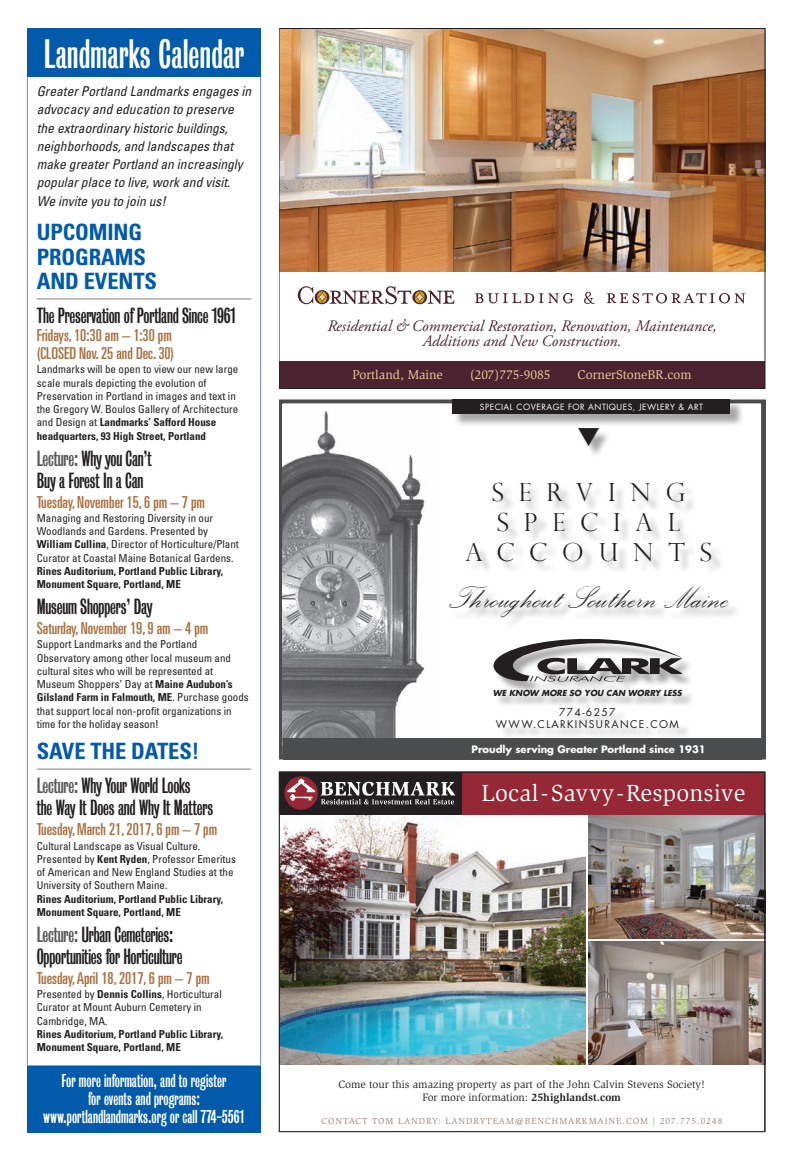
<style>
.page{position:relative;width:792px;height:1152px;background:#fff}
.page>*{position:absolute;margin:0;border:0;box-sizing:border-box;transform-origin:0 0}
.t1{font:39.5px "Palace Script";color:#231f20}
.t2{font:37.5px "Bureau Grotesque One Three";letter-spacing:.005em;color:#fff}
.t3{font:300 25px/30px "Perpetua Titling";letter-spacing:.6em;color:#231f20;text-align:center}
.t4{font:24px "Slimbach Std";letter-spacing:.01em;color:#fff}
.t5{font:700 condensed 22.5px/24.5px "Univers";letter-spacing:-.005em;color:#015aaa}
.t6{font:20px/22px "Bureau Grotesque One Three";letter-spacing:-.015em;color:#231f20}
.t7{font:17px/18px "Bureau Grotesque One Three";color:#fff;text-align:center}
.t8{font:ultra-condensed 16.5px/18px "Univers";color:#a9703f}
.t9{font:italic 16px/15px "Adobe Garamond Pro";color:#4b2331;text-align:center}
.t10{font:italic condensed 13.5px/18.3px "Univers";color:#231f20}
.t11{font:13px "Slimbach Std";color:#efd29a}
.t12{font:condensed 11px/13.3px "Univers";color:#231f20}
.t13{font:700 condensed 11px/13.3px "Univers";color:#231f20}
.t14{font:11px/13.2px "Slimbach Std";color:#231f20;text-align:center}
.t15{font:10.4px/12.5px "Futura Std";letter-spacing:.13em;color:#231f20;text-align:center}
.t16{font:700 10px "Futura Std";color:#fff}
.t17{font:9px "Slimbach Std";letter-spacing:.11em;color:#9b8679}
.t18{font:8.3px "Futura Std";letter-spacing:.06em;color:#fff}
.t19{font:italic 700 8.1px "Futura Std";color:#231f20}
.s1{font-weight:700}
.s2{color:#57585a}
</style>
<div class="page">
<hr style="left:37px;top:298px;width:214px;height:2px;background:#a8a9ad">
<hr style="left:37px;top:768px;width:214px;height:2px;background:#a8a9ad">
<div style="left:27px;top:1066px;width:234px;height:67px;background:#015aaa"></div>
<div style="left:27px;top:28px;width:234px;height:49px;background:#015aaa"></div>
<div style="left:279px;top:28px;width:486px;height:360px;background:#4c2231"></div>
<div style="left:279px;top:28px;width:486px;height:333px;background:#fff"></div>
<svg style="left:475px;top:293px;width:99px;height:10px"></svg>
<svg style="left:584px;top:292px;width:11px;height:12px"></svg>
<svg style="left:607px;top:293px;width:139px;height:10px"></svg>
<svg style="left:298px;top:286px;width:156px;height:18px"></svg>
<img style="left:281px;top:30px;width:482px;height:242px">
<div style="left:279px;top:400px;width:486px;height:359px;border:4px solid #4b4c4d"></div>
<img style="left:283px;top:404px;width:157px;height:334px">
<div style="left:454px;top:401px;width:289px;height:27px;background:#231f20;opacity:.4"></div>
<div style="left:453px;top:400px;width:277px;height:14px;background:#231f20"></div>
<div style="left:498px;top:709px;width:193px;height:32px;background:#231f20;opacity:.4"></div>
<div style="left:495px;top:640px;width:199px;height:55px;background:#231f20;opacity:.4"></div>
<svg style="left:494px;top:639px;width:188px;height:43px"></svg>
<div style="left:496px;top:691px;width:199px;height:18px;background:#231f20;opacity:.4"></div>
<div style="left:451px;top:430px;width:290px;height:200px;background:#231f20;opacity:.4"></div>
<div style="left:283px;top:738px;width:478px;height:22px;background:#4b4c4d"></div>
<svg style="left:765px;top:400px;width:1px;height:359px"></svg>
<img style="left:281px;top:814px;width:305px;height:251px">
<img style="left:589px;top:814px;width:174px;height:124px">
<img style="left:589px;top:941px;width:174px;height:124px">
<div style="left:279px;top:772px;width:486px;height:42px;background:#231f20"></div>
<div style="left:462px;top:772px;width:303px;height:42px;background:#962734"></div>
<div style="left:284px;top:776px;width:34px;height:34px;background:#962734;border-radius:50%"></div>
<svg style="left:287px;top:778px;width:28px;height:23px"></svg>
<svg style="left:321px;top:782px;width:134px;height:22px"></svg>
<svg style="left:578px;top:430px;width:21px;height:16px"></svg>
<h2 class="t2" style="left:44px;top:33px;width:202px">Landmarks Calendar</h2>
<p class="t10" style="left:37px;top:82px;width:216px">Greater Portland Landmarks engages in advocacy and education to preserve the extraordinary historic buildings, neighborhoods, and landscapes that make greater Portland an increasingly popular place to live, work and visit.<br>We invite you to join us!</p>
<h3 class="t5" style="left:37px;top:220px;width:122px">UPCOMING<br>PROGRAMS<br>AND EVENTS</h3>
<h3 class="t6" style="left:37px;top:305px;width:201px">The Preservation of Portland Since 1961</h3>
<h3 class="t8" style="left:37px;top:326px;width:139px">Fridays, 10:30 am – 1:30 pm (CLOSED Nov. 25 and Dec. 30)</h3>
<p class="t12" style="left:37px;top:363px;width:203px">Landmarks will be open to view our new large scale murals depicting the evolution of Preservation in Portland in images and text in the Gregory W. Boulos Gallery of Architecture and Design at <span class="s1">Landmarks’ Safford House headquarters, 93 High Street, Portland</span></p>
<h3 class="t6" style="left:37px;top:447px;width:117px"><span class="s2">Lecture:</span> Why you Can’t<br>Buy a Forest In a Can</h3>
<h3 class="t8" style="left:37px;top:493px;width:170px">Tuesday, November 15, 6 pm – 7 pm</h3>
<p class="t12" style="left:37px;top:511px;width:204px">Managing and Restoring Diversity in our Woodlands and Gardens. Presented by <span class="s1">William Cullina</span>, Director of Horticulture/Plant Curator at Coastal Maine Botanical Gardens.</p>
<p class="t13" style="left:37px;top:564px;width:188px">Rines Auditorium, Portland Public Library,<br>Monument Square, Portland, ME</p>
<h3 class="t6" style="left:37px;top:596px;width:117px">Museum Shoppers’ Day</h3>
<h3 class="t8" style="left:37px;top:619px;width:173px">Saturday, November 19, 9 am – 4 pm</h3>
<p class="t12" style="left:37px;top:638px;width:214px">Support Landmarks and the Portland Observatory among other local museum and cultural sites who will be represented at Museum Shoppers’ Day at <span class="s1">Maine Audubon’s Gilsland Farm in Falmouth, ME</span>. Purchase goods that support local non-profit organizations in time for the holiday season!</p>
<h3 class="t5" style="left:37px;top:739px;width:164px">SAVE THE DATES!</h3>
<h3 class="t6" style="left:37px;top:775px;width:178px"><span class="s2">Lecture:</span> Why Your World Looks<br>the Way It Does and Why It Matters</h3>
<h3 class="t8" style="left:37px;top:820px;width:182px">Tuesday, March 21, 2017, 6 pm – 7 pm</h3>
<p class="t12" style="left:37px;top:839px;width:201px">Cultural Landscape as Visual Culture.<br>Presented by <span class="s1">Kent Ryden</span>, Professor Emeritus of American and New England Studies at the University of Southern Maine.</p>
<p class="t13" style="left:37px;top:892px;width:188px">Rines Auditorium, Portland Public Library,<br>Monument Square, Portland, ME</p>
<h3 class="t6" style="left:37px;top:924px;width:147px"><span class="s2">Lecture:</span> Urban Cemeteries:<br>Opportunities for Horticulture</h3>
<h3 class="t8" style="left:37px;top:969px;width:174px">Tuesday, April 18, 2017, 6 pm – 7 pm</h3>
<p class="t12" style="left:37px;top:987px;width:187px">Presented by <span class="s1">Dennis Collins</span>, Horticultural<br>Curator at Mount Auburn Cemetery in<br>Cambridge, MA.</p>
<p class="t13" style="left:37px;top:1027px;width:188px">Rines Auditorium, Portland Public Library,<br>Monument Square, Portland, ME</p>
<h3 class="t7" style="left:44px;top:1072px;width:202px">For more information, and to register<br>for events and programs: www.portlandlandmarks.org or call 774-5561</h3>
<h3 class="t9" style="left:327px;top:319px;width:391px">Residential &amp; Commercial Restoration, Renovation, Maintenance,<br>Additions and New Construction.</h3>
<p class="t11" style="left:352px;top:367px;width:92px">Portland, Maine</p>
<p class="t11" style="left:470px;top:367px;width:82px">(207)775-9085</p>
<p class="t11" style="left:578px;top:367px;width:116px">CornerStoneBR.com</p>
<p class="t18" style="left:480px;top:402px;width:225px">SPECIAL COVERAGE FOR ANTIQUES, JEWLERY &amp; ART</p>
<h3 class="t3" style="left:466px;top:477px;width:248px">SERVING<br>SPECIAL<br>ACCOUNTS</h3>
<h1 class="t1" style="left:448px;top:572px;width:282px">Throughout Southern Maine</h1>
<p class="t19" style="left:493px;top:687px;width:192px">WE KNOW MORE SO YOU CAN WORRY LESS</p>
<p class="t15" style="left:496px;top:706px;width:184px">774-6257<br>WWW.CLARKINSURANCE.COM</p>
<p class="t16" style="left:472px;top:742px;width:236px">Proudly serving Greater Portland since 1931</p>
<h3 class="t4" style="left:481px;top:779px;width:265px">Local-Savvy-Responsive</h3>
<p class="t14" style="left:338px;top:1078px;width:368px">Come tour this amazing property as part of the John Calvin Stevens Society!<br>For more information: <span class="s1">25highlandst.com</span></p>
<p class="t17" style="left:322px;top:1116px;width:402px">CONTACT TOM LANDRY: LANDRYTEAM@BENCHMARKMAINE.COM | 207.775.0248</p>
</div>
